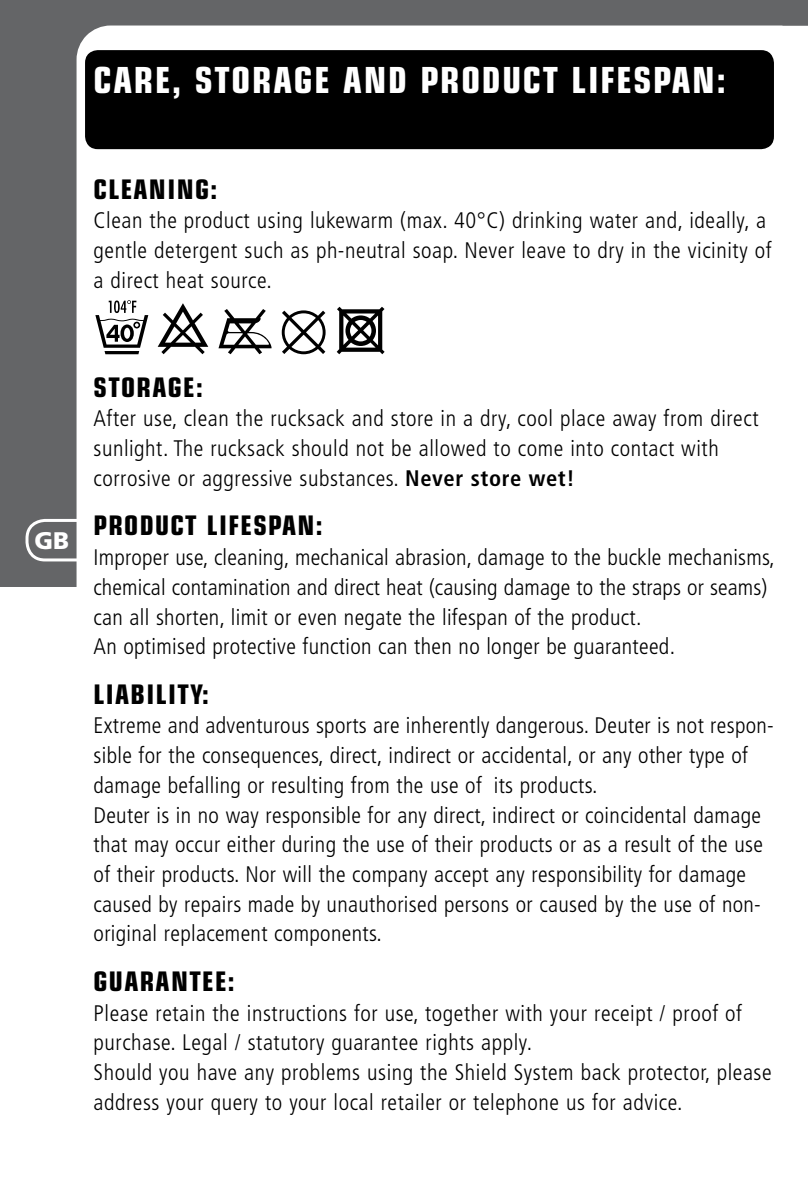
<style>
.page{position:relative;width:808px;height:1191px;background:#fff}
.page>*{position:absolute;margin:0;border:0;box-sizing:border-box;transform-origin:0 0}
.t1{font:700 condensed 36px "Eurostile";letter-spacing:.05em;color:#fff}
.t2{font:700 condensed 27px "Eurostile";letter-spacing:.05em;color:#000}
.t3{font:900 24px "Frutiger";color:#fff}
.t4{font:300 condensed 22.5px/29.7px "Frutiger";letter-spacing:.015em;color:#000}
.s1{font-weight:700}
</style>
<div class="page">
<svg style="left:0;top:0;width:808px;height:587px"></svg>
<div style="left:26px;top:519px;width:85px;height:42px;border:3px solid #fff;border-radius:18px"></div>
<div style="left:85px;top:50px;width:689px;height:99px;background:#000;border-radius:13px"></div>
<svg style="left:95px;top:300px;width:53px;height:54px"></svg>
<svg style="left:158px;top:303px;width:50px;height:51px"></svg>
<svg style="left:218px;top:309px;width:54px;height:45px"></svg>
<svg style="left:282px;top:310px;width:44px;height:44px"></svg>
<svg style="left:337px;top:307px;width:48px;height:47px"></svg>
<h1 class="t1" style="left:94px;top:58px;width:634px">CARE, STORAGE AND PRODUCT LIFESPAN:</h1>
<p class="t2" style="left:94px;top:173px;width:125px">CLEANING:</p>
<p class="t4" style="left:94px;top:206px;width:679px">Clean the product using lukewarm (max. 40°C) drinking water and, ideally, a gentle detergent such as ph-neutral soap. Never leave to dry in the vicinity of a direct heat source.</p>
<p class="t3" style="left:35px;top:526px;width:36px">GB</p>
<p class="t2" style="left:94px;top:371px;width:111px">STORAGE:</p>
<p class="t4" style="left:94px;top:404px;width:666px">After use, clean the rucksack and store in a dry, cool place away from direct sunlight. The rucksack should not be allowed to come into contact with corrosive or aggressive substances. <span class="s1">Never store wet!</span></p>
<p class="t2" style="left:94px;top:509px;width:230px">PRODUCT LIFESPAN:</p>
<p class="t4" style="left:94px;top:543px;width:683px">Improper use, cleaning, mechanical abrasion, damage to the buckle mechanisms, chemical contamination and direct heat (causing damage to the straps or seams) can all shorten, limit or even negate the lifespan of the product.<br>An optimised protective function can then no longer be guaranteed.</p>
<p class="t2" style="left:94px;top:677px;width:117px">LIABILITY:</p>
<p class="t4" style="left:94px;top:711px;width:680px">Extreme and adventurous sports are inherently dangerous. Deuter is not respon&shy;sible for the consequences, direct, indirect or accidental, or any other type of damage befalling or resulting from the use of its products.<br>Deuter is in no way responsible for any direct, indirect or coincidental damage that may occur either during the use of their products or as a result of the use of their products. Nor will the company accept any responsibility for damage caused by repairs made by unauthorised persons or caused by the use of non&shy;original replacement components.</p>
<p class="t2" style="left:94px;top:965px;width:143px">GUARANTEE:</p>
<p class="t4" style="left:94px;top:998px;width:680px">Please retain the instructions for use, together with your receipt / proof of purchase. Legal / statutory guarantee rights apply.<br>Should you have any problems using the Shield System back protector, please address your query to your local retailer or telephone us for advice.</p>
</div>
